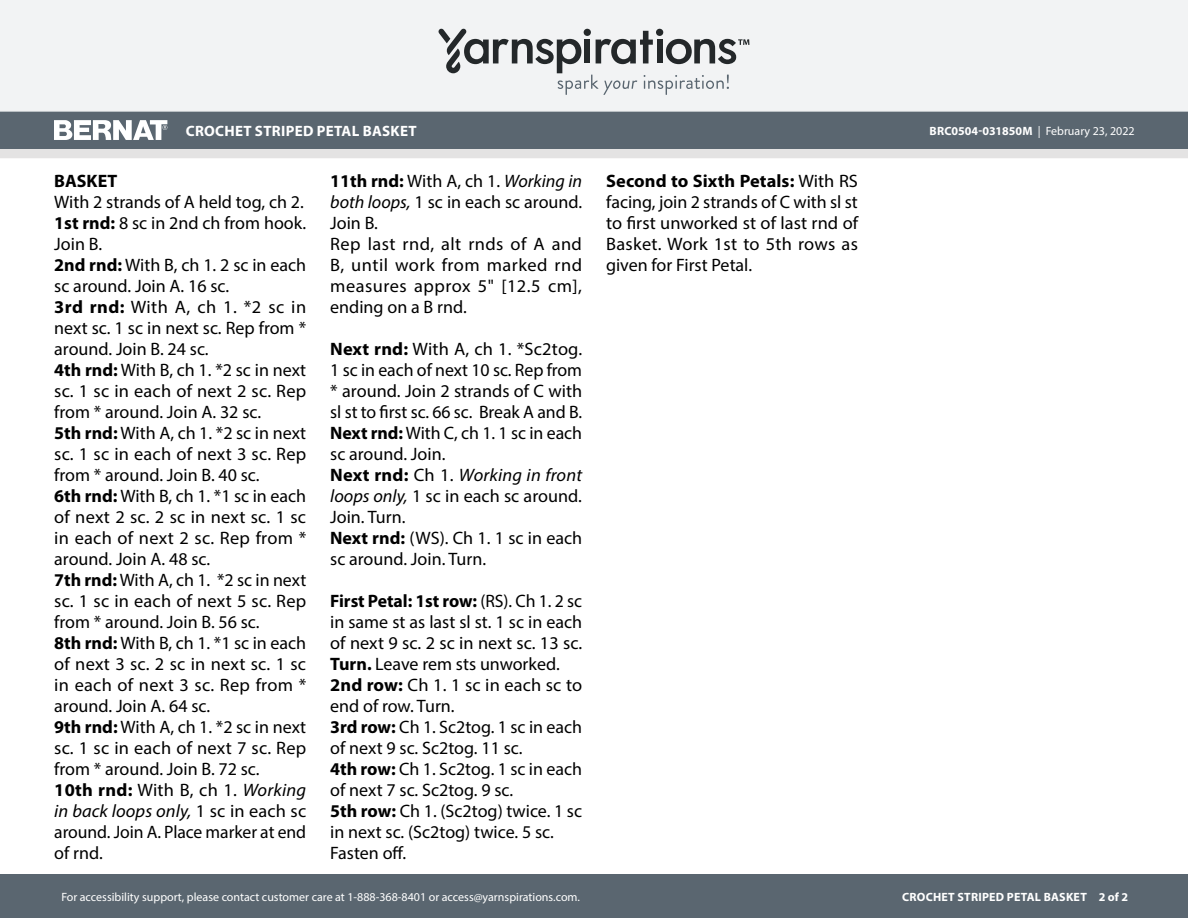
<style>
.page{position:relative;width:1188px;height:918px;background:#fff}
.page>*{position:absolute;margin:0;border:0;box-sizing:border-box;transform-origin:0 0}
.Body_-__Auto_Style_w{font:18px/21px "Myriad Pro";color:#000;text-align:justify}
.Body_-__Auto_Style_w-2{font:700 18px "Myriad Pro";color:#000}
.t1{font:700 15px "Myriad Pro";letter-spacing:.02em;color:#fff}
.t2{font:12px "Myriad Pro";color:#fff}
.t3{font:700 12px "Myriad Pro";letter-spacing:.02em;color:#fff}
.s1{font-weight:700}
.s2{font-style:italic}
</style>
<div class="page">
<div style="left:0;top:875px;width:1188px;height:43px;background:#5a6670"></div>
<div style="left:0;top:149px;width:1188px;height:9px;background:#e4e3e3"></div>
<div style="left:0;top:111px;width:1188px;height:38px;background:#5a6670"></div>
<div style="left:0;top:0;width:1188px;height:112px;background:#f2f3f4"></div>
<svg style="left:438px;top:29px;width:311px;height:66px"></svg>
<svg style="left:54px;top:120px;width:113px;height:20px"></svg>
<p class="t1" style="left:186px;top:121px;width:232px">CROCHET STRIPED PETAL BASKET</p>
<p class="t2" style="left:930px;top:124px;width:207px"><span class="s1">BRC0504-031850M</span> | February 23, 2022</p>
<p class="Body_-__Auto_Style_w-2" style="left:54px;top:169px;width:64px">BASKET</p>
<p class="Body_-__Auto_Style_w" style="left:54px;top:191px;width:251px">With 2 strands of A held tog, ch 2.</p>
<p class="Body_-__Auto_Style_w" style="left:54px;top:212px;width:253px"><span class="s1">1st rnd:</span> 8 sc in 2nd ch from hook.<br>Join B.</p>
<p class="Body_-__Auto_Style_w" style="left:54px;top:254px;width:253px"><span class="s1">2nd rnd:</span> With B, ch 1. 2 sc in each sc around. Join A. 16 sc.</p>
<p class="Body_-__Auto_Style_w" style="left:54px;top:296px;width:253px"><span class="s1">3rd rnd:</span> With A, ch 1. *2 sc in next sc. 1 sc in next sc. Rep from * around. Join B. 24 sc.</p>
<p class="Body_-__Auto_Style_w" style="left:54px;top:359px;width:253px"><span class="s1">4th rnd:</span> With B, ch 1. *2 sc in next sc. 1 sc in each of next 2 sc. Rep from * around. Join A. 32 sc.</p>
<p class="Body_-__Auto_Style_w" style="left:54px;top:422px;width:253px"><span class="s1">5th rnd:</span> With A, ch 1. *2 sc in next sc. 1 sc in each of next 3 sc. Rep from * around. Join B. 40 sc.</p>
<p class="Body_-__Auto_Style_w" style="left:54px;top:485px;width:254px"><span class="s1">6th rnd:</span> With B, ch 1. *1 sc in each of next 2 sc. 2 sc in next sc. 1 sc in each of next 2 sc. Rep from * around. Join A. 48 sc.</p>
<p class="Body_-__Auto_Style_w" style="left:54px;top:569px;width:253px"><span class="s1">7th rnd:</span> With A, ch 1. *2 sc in next sc. 1 sc in each of next 5 sc. Rep from * around. Join B. 56 sc.</p>
<p class="Body_-__Auto_Style_w" style="left:54px;top:632px;width:254px"><span class="s1">8th rnd:</span> With B, ch 1. *1 sc in each of next 3 sc. 2 sc in next sc. 1 sc in each of next 3 sc. Rep from * around. Join A. 64 sc.</p>
<p class="Body_-__Auto_Style_w" style="left:54px;top:716px;width:253px"><span class="s1">9th rnd:</span> With A, ch 1. *2 sc in next sc. 1 sc in each of next 7 sc. Rep from * around. Join B. 72 sc.</p>
<p class="Body_-__Auto_Style_w" style="left:54px;top:779px;width:253px"><span class="s1">10th rnd:</span> With B, ch 1. <span class="s2">Working in back loops only,</span> 1 sc in each sc around. Join A. Place marker at end of rnd.</p>
<p class="Body_-__Auto_Style_w" style="left:330px;top:170px;width:253px"><span class="s1">11th rnd:</span> With A, ch 1. <span class="s2">Working in both loops,</span> 1 sc in each sc around.<br>Join B.</p>
<p class="Body_-__Auto_Style_w" style="left:330px;top:233px;width:253px">Rep last rnd, alt rnds of A and B, until work from marked rnd measures approx 5" [12.5 cm], ending on a B rnd.</p>
<p class="Body_-__Auto_Style_w" style="left:330px;top:338px;width:254px"><span class="s1">Next rnd:</span> With A, ch 1. *Sc2tog.<br>1 sc in each of next 10 sc. Rep from * around. Join 2 strands of C with sl st to first sc. 66 sc. Break A and B.</p>
<p class="Body_-__Auto_Style_w" style="left:330px;top:422px;width:253px"><span class="s1">Next rnd:</span> With C, ch 1. 1 sc in each sc around. Join.</p>
<p class="Body_-__Auto_Style_w" style="left:330px;top:464px;width:253px"><span class="s1">Next rnd:</span> Ch 1. <span class="s2">Working in front loops only,</span> 1 sc in each sc around.<br>Join. Turn.</p>
<p class="Body_-__Auto_Style_w" style="left:330px;top:527px;width:254px"><span class="s1">Next rnd:</span> (WS). Ch 1. 1 sc in each sc around. Join. Turn.</p>
<p class="Body_-__Auto_Style_w" style="left:330px;top:590px;width:253px"><span class="s1">First Petal: 1st row:</span> (RS). Ch 1. 2 sc in same st as last sl st. 1 sc in each of next 9 sc. 2 sc in next sc. 13 sc.<br><span class="s1">Turn.</span> Leave rem sts unworked.</p>
<p class="Body_-__Auto_Style_w" style="left:330px;top:674px;width:253px"><span class="s1">2nd row:</span> Ch 1. 1 sc in each sc to end of row. Turn.</p>
<p class="Body_-__Auto_Style_w" style="left:330px;top:716px;width:253px"><span class="s1">3rd row:</span> Ch 1. Sc2tog. 1 sc in each of next 9 sc. Sc2tog. 11 sc.</p>
<p class="Body_-__Auto_Style_w" style="left:330px;top:758px;width:253px"><span class="s1">4th row:</span> Ch 1. Sc2tog. 1 sc in each of next 7 sc. Sc2tog. 9 sc.</p>
<p class="Body_-__Auto_Style_w" style="left:330px;top:800px;width:253px"><span class="s1">5th row:</span> Ch 1. (Sc2tog) twice. 1 sc in next sc. (Sc2tog) twice. 5 sc.</p>
<p class="Body_-__Auto_Style_w" style="left:330px;top:842px;width:77px">Fasten off.</p>
<p class="Body_-__Auto_Style_w" style="left:606px;top:170px;width:254px"><span class="s1">Second to Sixth Petals:</span> With RS facing, join 2 strands of C with sl st to first unworked st of last rnd of Basket. Work 1st to 5th rows as given for First Petal.</p>
<p class="t2" style="left:61px;top:889px;width:520px">For accessibility support, please contact customer care at 1-888-368-8401 or access@yarnspirations.com.</p>
<p class="t3" style="left:902px;top:889px;width:227px">CROCHET STRIPED PETAL BASKET 2 of 2</p>
</div>
